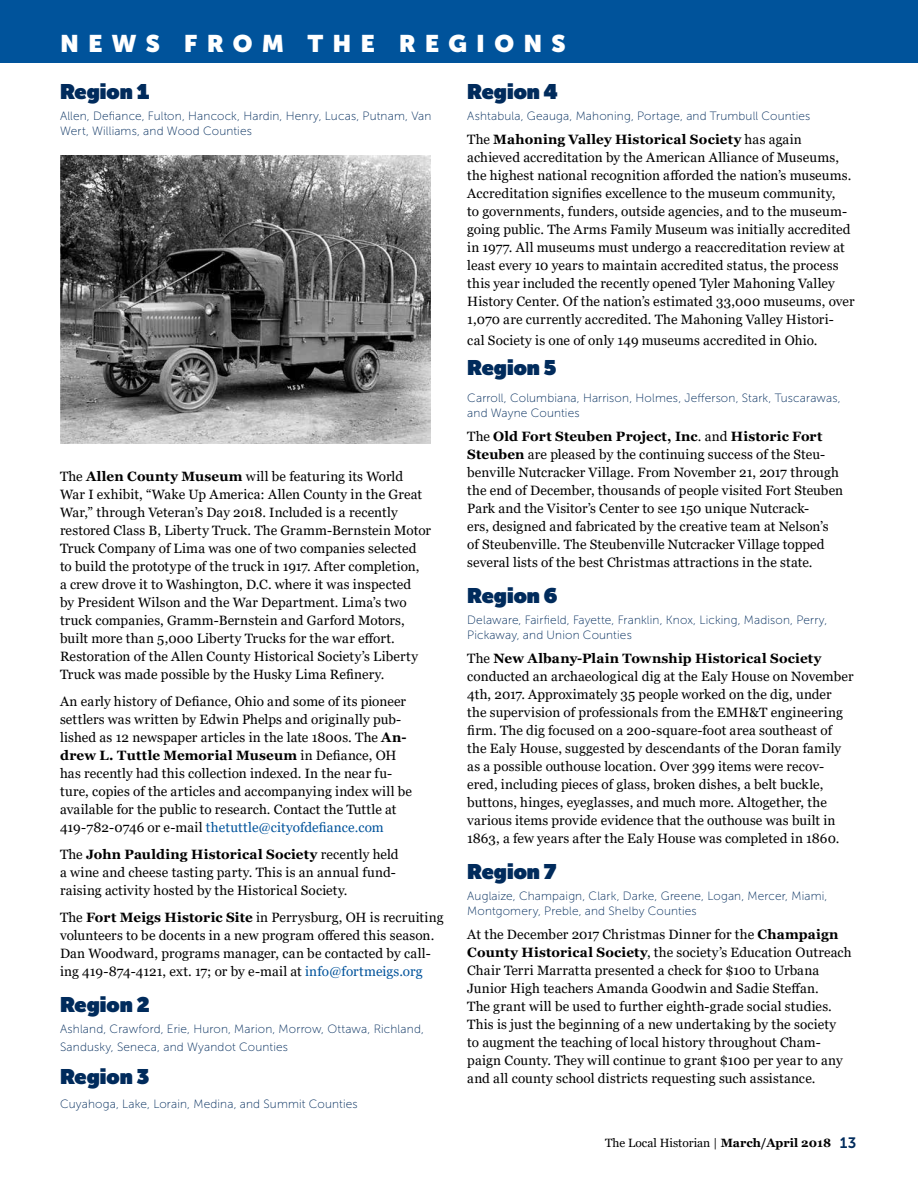
<style>
.page{position:relative;width:918px;height:1188px;background:#fff}
.page>*{position:absolute;margin:0;border:0;box-sizing:border-box;transform-origin:0 0}
.t1{font:900 24px "Museo Sans Display";letter-spacing:.4em;color:#fff}
.t2{font:900 21px "Museo Sans Display";color:#002b5c}
.t3{font:13.5px/18px "Georgia";letter-spacing:.01em;color:#000}
.t4{font:12px/15px "Museo Sans 100";letter-spacing:.015em;color:#002b5c}
.t5{font:12px "Georgia";color:#000}
.s1{font-weight:700}
.s2{color:#00539b}
.s3{font-family:"Museo Sans 700";font-size:15px;color:#002b5c}
</style>
<div class="page">
<div style="left:0;top:0;width:918px;height:63px;background:#00539b"></div>
<img style="left:60px;top:155px;width:371px;height:289px">
<h1 class="t1" style="left:60px;top:30px;width:507px">NEWS FROM THE REGIONS</h1>
<h2 class="t2" style="left:60px;top:79px;width:91px">Region 1</h2>
<p class="t4" style="left:60px;top:108px;width:373px">Allen, Defiance, Fulton, Hancock, Hardin, Henry, Lucas, Putnam, Van<br>Wert, Williams, and Wood Counties</p>
<p class="t3" style="left:60px;top:468px;width:373px">The <span class="s1">Allen County Museum</span> will be featuring its World War I exhibit, “Wake Up America: Allen County in the Great War,” through Veteran’s Day 2018. Included is a recently restored Class B, Liberty Truck. The Gramm-Bernstein Motor Truck Company of Lima was one of two companies selected to build the prototype of the truck in 1917. After completion,<br>a crew drove it to Washington, D.C. where it was inspected<br>by President Wilson and the War Department. Lima’s two truck companies, Gramm-Bernstein and Garford Motors, built more than 5,000 Liberty Trucks for the war effort.<br>Restoration of the Allen County Historical Society’s Liberty Truck was made possible by the Husky Lima Refinery.</p>
<p class="t3" style="left:60px;top:693px;width:354px">An early history of Defiance, Ohio and some of its pioneer settlers was written by Edwin Phelps and originally pub&shy;lished as 12 newspaper articles in the late 1800s. The <span class="s1">An&shy;drew L. Tuttle Memorial Museum</span> in Defiance, OH has recently had this collection indexed. In the near fu&shy;ture, copies of the articles and accompanying index will be available for the public to research. Contact the Tuttle at 419-782-0746 or e-mail <span class="s2">thetuttle@cityofdefiance.com</span></p>
<p class="t3" style="left:60px;top:846px;width:340px">The <span class="s1">John Paulding Historical Society</span> recently held a wine and cheese tasting party. This is an annual fund&shy;raising activity hosted by the Historical Society.</p>
<p class="t3" style="left:60px;top:909px;width:385px">The <span class="s1">Fort Meigs Historic Site</span> in Perrysburg, OH is recruiting volunteers to be docents in a new program offered this season.<br>Dan Woodward, programs manager, can be contacted by call&shy;ing 419-874-4121, ext. 17; or by e-mail at <span class="s2">info@fortmeigs.org</span></p>
<h2 class="t2" style="left:60px;top:993px;width:91px">Region 2</h2>
<p class="t4" style="left:60px;top:1020px;width:365px;line-height:18px">Ashland, Crawford, Erie, Huron, Marion, Morrow, Ottawa, Richland,<br>Sandusky, Seneca, and Wyandot Counties</p>
<h2 class="t2" style="left:60px;top:1065px;width:91px">Region 3</h2>
<p class="t4" style="left:60px;top:1097px;width:299px">Cuyahoga, Lake, Lorain, Medina, and Summit Counties</p>
<h2 class="t2" style="left:467px;top:79px;width:92px">Region 4</h2>
<p class="t4" style="left:467px;top:108px;width:345px">Ashtabula, Geauga, Mahoning, Portage, and Trumbull Counties</p>
<p class="t3" style="left:467px;top:130px;width:389px">The <span class="s1">Mahoning Valley Historical Society</span> has again achieved accreditation by the American Alliance of Museums, the highest national recognition afforded the nation’s museums.<br>Accreditation signifies excellence to the museum community,<br>to governments, funders, outside agencies, and to the museum&shy;going public. The Arms Family Museum was initially accredited in 1977. All museums must undergo a reaccreditation review at least every 10 years to maintain accredited status, the process this year included the recently opened Tyler Mahoning Valley History Center. Of the nation’s estimated 33,000 museums, over 1,070 are currently accredited. The Mahoning Valley Histori-</p>
<p class="t3" style="left:467px;top:331px;width:352px">cal Society is one of only 149 museums accredited in Ohio.</p>
<h2 class="t2" style="left:467px;top:355px;width:91px">Region 5</h2>
<p class="t4" style="left:467px;top:390px;width:375px">Carroll, Columbiana, Harrison, Holmes, Jefferson, Stark, Tuscarawas, and Wayne Counties</p>
<p class="t3" style="left:467px;top:427px;width:377px">The <span class="s1">Old Fort Steuben Project, Inc</span>. and <span class="s1">Historic Fort Steuben</span> are pleased by the continuing success of the Steu&shy;benville Nutcracker Village. From November 21, 2017 through the end of December, thousands of people visited Fort Steuben Park and the Visitor’s Center to see 150 unique Nutcrack-<br>ers, designed and fabricated by the creative team at Nelson’s of Steubenville. The Steubenville Nutcracker Village topped several lists of the best Christmas attractions in the state.</p>
<h2 class="t2" style="left:467px;top:583px;width:92px">Region 6</h2>
<p class="t4" style="left:467px;top:612px;width:361px">Delaware, Fairfield, Fayette, Franklin, Knox, Licking, Madison, Perry,<br>Pickaway, and Union Counties</p>
<p class="t3" style="left:467px;top:649px;width:388px">The <span class="s1">New Albany-Plain Township Historical Society </span>conducted an archaeological dig at the Ealy House on November 4th, 2017. Approximately 35 people worked on the dig, under the supervision of professionals from the EMH&amp;T engineering firm. The dig focused on a 200-square-foot area southeast of the Ealy House, suggested by descendants of the Doran family as a possible outhouse location. Over 399 items were recov&shy;ered, including pieces of glass, broken dishes, a belt buckle, buttons, hinges, eyeglasses, and much more. Altogether, the various items provide evidence that the outhouse was built in 1863, a few years after the Ealy House was completed in 1860.</p>
<h2 class="t2" style="left:467px;top:859px;width:91px">Region 7</h2>
<p class="t4" style="left:467px;top:888px;width:362px">Auglaize, Champaign, Clark, Darke, Greene, Logan, Mercer, Miami,<br>Montgomery, Preble, and Shelby Counties</p>
<p class="t3" style="left:467px;top:925px;width:386px">At the December 2017 Christmas Dinner for the <span class="s1">Champaign County Historical Society</span>, the society’s Education Outreach Chair Terri Marratta presented a check for $100 to Urbana Junior High teachers Amanda Goodwin and Sadie Steffan.<br>The grant will be used to further eighth-grade social studies.<br>This is just the beginning of a new undertaking by the society<br>to augment the teaching of local history throughout Cham&shy;paign County. They will continue to grant $100 per year to any and all county school districts requesting such assistance.</p>
<p class="t5" style="left:605px;top:1136px;width:253px">The Local Historian | <span class="s1">March/April 2018</span> <span class="s3">13</span></p>
</div>
